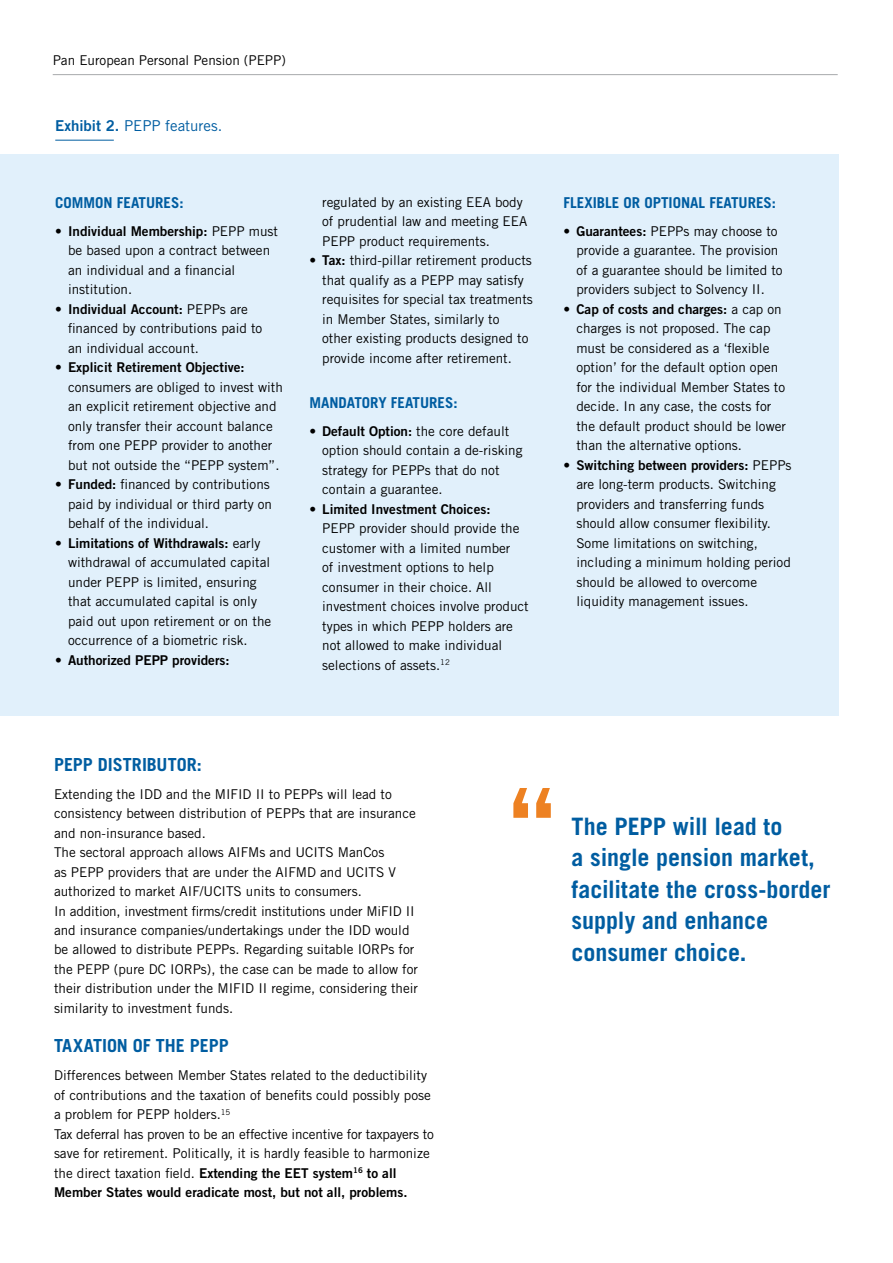
<style>
.page{position:relative;width:893px;height:1263px;background:#fff}
.page>*{position:absolute;margin:0;border:0;box-sizing:border-box;transform-origin:0 0}
.t1{font:700 24px/31.5px "Trade Gothic LT Std";color:#005da1}
.t2{font:700 18px "Trade Gothic LT Std";color:#005da1}
.t3{font:700 15px "Trade Gothic LT Std";color:#005da1}
.t4{font:15px "Trade Gothic LT Std";color:#005da1}
.t5{font:13.5px/19.5px "Trade Gothic LT Std";color:#000}
.t6{font:13.5px/19.5px "Trade Gothic LT Std Bd 2";color:#000}
.s1{font-family:"Trade Gothic LT Std Bd 2"}
.s2{font-family:"Trade Gothic LT Std"}
</style>
<div class="page">
<hr style="left:53px;top:74px;width:785px;height:1px;background:#a7a9ac">
<svg style="left:513px;top:788px;width:38px;height:30px"></svg>
<div style="left:0;top:155px;width:839px;height:561px;background:#e1f0fb"></div>
<hr style="left:55px;top:140px;width:59px;height:1px;background:#005da1">
<p class="t5" style="left:53px;top:51px;width:235px">Pan European Personal Pension (PEPP)</p>
<p class="t4" style="left:55px;top:116px;width:169px"><span class="s1">Exhibit 2.</span> PEPP features.</p>
<p class="t3" style="left:55px;top:193px;width:130px">COMMON FEATURES:</p>
<p class="t6" style="left:55px;top:221px;width:224px">• Individual Membership: <span class="s2">PEPP must</span></p>
<p class="t5" style="left:68px;top:241px;width:204px">be based upon a contract between an individual and a financial institution.</p>
<p class="t6" style="left:55px;top:299px;width:194px">• Individual Account: <span class="s2">PEPPs are</span></p>
<p class="t5" style="left:68px;top:319px;width:196px">financed by contributions paid to an individual account.</p>
<p class="t6" style="left:55px;top:358px;width:191px"><span class="s2">•</span> Explicit Retirement Objective:</p>
<p class="t5" style="left:68px;top:377px;width:216px">consumers are obliged to invest with an explicit retirement objective and only transfer their account balance from one PEPP provider to another but not outside the “PEPP system”.</p>
<p class="t5" style="left:68px;top:475px;width:205px;text-indent:-13px">• <span class="s1">Funded:</span> financed by contributions paid by individual or third party on behalf of the individual.</p>
<p class="t6" style="left:55px;top:533px;width:207px"><span class="s2">•</span> Limitations of Withdrawals: <span class="s2">early</span></p>
<p class="t5" style="left:68px;top:553px;width:205px">withdrawal of accumulated capital under PEPP is limited, ensuring that accumulated capital is only paid out upon retirement or on the occurrence of a biometric risk.</p>
<p class="t6" style="left:55px;top:650px;width:176px"><span class="s2">•</span> Authorized PEPP providers:</p>
<p class="t5" style="left:322px;top:192px;width:207px">regulated by an existing EEA body of prudential law and meeting EEA<br>PEPP product requirements.</p>
<p class="t5" style="left:322px;top:250px;width:212px;text-indent:-13px"><span class="s1">• Tax:</span> third-pillar retirement products that qualify as a PEPP may satisfy requisites for special tax treatments in Member States, similarly to<br>other existing products designed to provide income after retirement.</p>
<p class="t3" style="left:309px;top:393px;width:150px">MANDATORY FEATURES:</p>
<p class="t5" style="left:322px;top:421px;width:202px;text-indent:-13px">• <span class="s1">Default Option:</span> the core default option should contain a de-risking strategy for PEPPs that do not contain a guarantee.</p>
<p class="t6" style="left:309px;top:499px;width:183px"><span class="s2">•</span> Limited Investment Choices:</p>
<p class="t5" style="left:322px;top:519px;width:208px">PEPP provider should provide the customer with a limited number<br>of investment options to help consumer in their choice. All investment choices involve product types in which PEPP holders are not allowed to make individual selections of assets.<sup>12</sup></p>
<p class="t3" style="left:564px;top:193px;width:214px">FLEXIBLE OR OPTIONAL FEATURES:</p>
<p class="t5" style="left:576px;top:221px;width:208px;text-indent:-13px">• <span class="s1">Guarantees:</span> PEPPs may choose to provide a guarantee. The provision of a guarantee should be limited to providers subject to Solvency II.</p>
<p class="t6" style="left:564px;top:299px;width:220px"><span class="s2">•</span> Cap of costs and charges: <span class="s2">a cap on</span></p>
<p class="t5" style="left:576px;top:319px;width:211px">charges is not proposed. The cap must be considered as a ‘flexible option’ for the default option open for the individual Member States to decide. In any case, the costs for the default product should be lower than the alternative options.</p>
<p class="t6" style="left:564px;top:455px;width:229px">• Switching between providers: <span class="s2">PEPPs</span></p>
<p class="t5" style="left:576px;top:475px;width:216px">are long-term products. Switching providers and transferring funds should allow consumer flexibility.<br>Some limitations on switching, including a minimum holding period should be allowed to overcome liquidity management issues.</p>
<h2 class="t2" style="left:54px;top:753px;width:149px">PEPP DISTRIBUTOR:</h2>
<p class="t5" style="left:54px;top:784px;width:366px">Extending the IDD and the MIFID II to PEPPs will lead to consistency between distribution of PEPPs that are insurance and non-insurance based.<br>The sectoral approach allows AIFMs and UCITS ManCos<br>as PEPP providers that are under the AIFMD and UCITS V authorized to market AIF/UCITS units to consumers.<br>In addition, investment firms/credit institutions under MiFID II and insurance companies/undertakings under the IDD would be allowed to distribute PEPPs. Regarding suitable IORPs for the PEPP (pure DC IORPs), the case can be made to allow for their distribution under the MIFID II regime, considering their similarity to investment funds.</p>
<h2 class="t2" style="left:54px;top:1035px;width:176px">TAXATION OF THE PEPP</h2>
<p class="t5" style="left:54px;top:1065px;width:381px">Differences between Member States related to the deductibility of contributions and the taxation of benefits could possibly pose a problem for PEPP holders.<sup>15<br></sup>Tax deferral has proven to be an effective incentive for taxpayers to save for retirement. Politically, it is hardly feasible to harmonize</p>
<p class="t6" style="left:54px;top:1163px;width:355px"><span class="s2">the direct taxation field.</span> Extending the EET system<sup>16</sup> to all<br>Member States would eradicate most, but not all, problems.</p>
<h1 class="t1" style="left:572px;top:810px;width:260px">The PEPP will lead to<br>a single pension market, facilitate the cross-border supply and enhance consumer choice.</h1>
</div>
